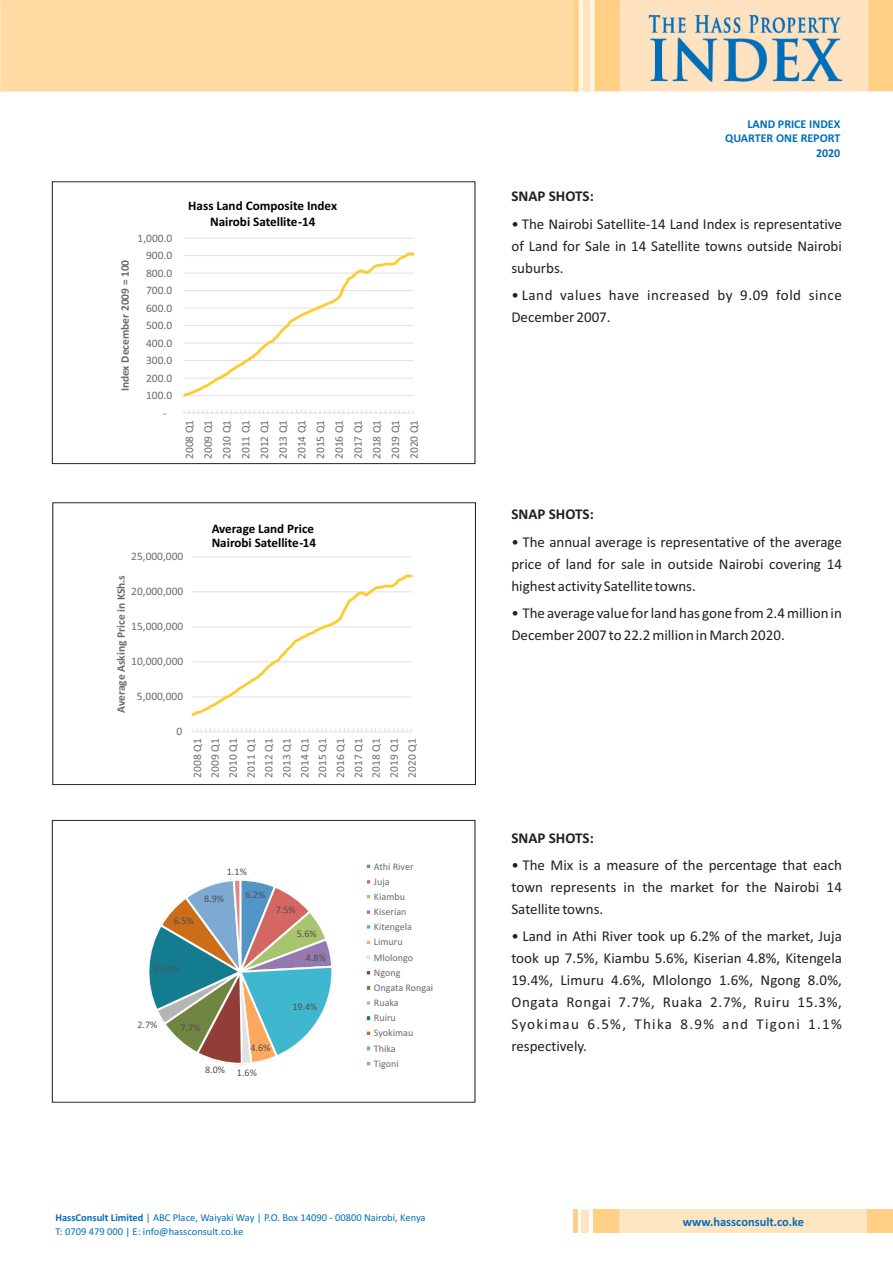
<style>
.page{position:relative;width:893px;height:1263px;background:#fff}
.page>*{position:absolute;margin:0;border:0;box-sizing:border-box;transform-origin:0 0}
.t1{font:15px/21.9px "Calibri";color:#231f20;text-align:justify}
.t2{font:15px/21.9px "Calibri";letter-spacing:.035em;color:#231f20}
.t3{font:700 15px "Calibri";color:#231f20}
.t4{font:700 13.2px/15.8px "Calibri";color:#000;text-align:center}
.t5{font:700 13.05px/14.4px "Calibri";color:#000}
.t6{font:700 12.75px "Calibri";color:#006fba}
.t7{font:700 12px/14.7px "Calibri";color:#006fba;text-align:right}
.t8{font:11.4px/18.8px "Calibri";color:#6b6b6b;text-align:justify}
.t9{font:700 11.4px "Calibri";color:#6b6b6b}
.t10{font:10.5px/14.1px "Calibri";color:#006fba}
.t11{font:10.05px/15.1px "Calibri";color:#6b6b6b}
.t12{font:10.05px "Calibri";color:#515151}
.s1{font-weight:700}
</style>
<div class="page">
<div style="left:593px;top:1210px;width:263px;height:23px;background:#ffcf85"></div>
<div style="left:619px;top:1210px;width:249px;height:23px;background:#ffe4c1"></div>
<div style="left:868px;top:1210px;width:25px;height:23px;background:#ffcf85"></div>
<div style="left:582px;top:1210px;width:7px;height:23px;background:#ffe4c1"></div>
<hr style="left:573px;top:1210px;width:4px;height:23px;background:#ffcf85">
<img style="left:0;top:0;width:893px;height:91px">
<div style="left:52px;top:181px;width:423px;height:283px;border:1px solid #231f20"></div>
<div style="left:52px;top:502px;width:424px;height:283px;border:1px solid #231f20"></div>
<div style="left:52px;top:820px;width:423px;height:282px;border:1px solid #231f20"></div>
<svg style="left:144px;top:879px;width:190px;height:224px"></svg>
<div style="left:365px;top:863px;width:7px;height:7px;border:2px solid #fff"></div>
<div style="left:365px;top:878px;width:7px;height:7px;border:2px solid #fff"></div>
<div style="left:365px;top:893px;width:7px;height:7px;border:2px solid #fff"></div>
<div style="left:365px;top:908px;width:7px;height:8px;border:2px solid #fff"></div>
<div style="left:365px;top:923px;width:7px;height:8px;border:2px solid #fff"></div>
<div style="left:365px;top:939px;width:7px;height:7px;border:2px solid #fff"></div>
<div style="left:365px;top:953px;width:7px;height:8px;border:2px solid #fff"></div>
<div style="left:365px;top:969px;width:7px;height:7px;border:2px solid #fff"></div>
<div style="left:365px;top:984px;width:7px;height:8px;border:2px solid #fff"></div>
<div style="left:365px;top:999px;width:7px;height:8px;border:2px solid #fff"></div>
<div style="left:365px;top:1014px;width:7px;height:8px;border:2px solid #fff"></div>
<div style="left:365px;top:1029px;width:7px;height:8px;border:2px solid #fff"></div>
<div style="left:365px;top:1044px;width:7px;height:8px;border:2px solid #fff"></div>
<div style="left:365px;top:1060px;width:7px;height:7px;border:2px solid #fff"></div>
<hr style="left:184px;top:238px;width:230px;height:1px;background:#e0e0e0">
<hr style="left:184px;top:413px;width:230px;height:1px;background:#e0e0e0">
<svg style="left:184px;top:410px;width:230px;height:3px"></svg>
<svg style="left:183px;top:252px;width:232px;height:145px"></svg>
<hr style="left:192px;top:556px;width:219px;height:1px;background:#e0e0e0">
<svg style="left:192px;top:728px;width:220px;height:4px"></svg>
<svg style="left:191px;top:574px;width:222px;height:142px"></svg>
<p class="t9" style="left:120px;top:391px;width:133px;rotate:-90deg">Index December 2009 = 100</p>
<p class="t8" style="left:138px;top:229px;width:36px">1,000.0</p>
<p class="t8" style="left:146px;top:247px;width:28px">900.0</p>
<p class="t8" style="left:146px;top:264px;width:28px">800.0</p>
<p class="t8" style="left:146px;top:282px;width:28px">700.0</p>
<p class="t8" style="left:146px;top:299px;width:28px">600.0</p>
<p class="t8" style="left:146px;top:317px;width:28px">500.0</p>
<p class="t8" style="left:146px;top:334px;width:28px">400.0</p>
<p class="t8" style="left:146px;top:352px;width:28px">300.0</p>
<p class="t8" style="left:146px;top:369px;width:28px">200.0</p>
<p class="t8" style="left:146px;top:387px;width:28px">100.0</p>
<p class="t8" style="left:163px;top:404px;width:5px">-</p>
<p class="t4" style="left:188px;top:199px;width:150px">Hass Land Composite Index<br>Nairobi Satellite-14</p>
<p class="t8" style="left:181px;top:459px;width:41px;rotate:-90deg">2008 Q1<br>2009 Q1<br>2010 Q1<br>2011 Q1<br>2012 Q1<br>2013 Q1<br>2014 Q1<br>2015 Q1<br>2016 Q1<br>2017 Q1<br>2018 Q1<br>2019 Q1<br>2020 Q1</p>
<p class="t5" style="left:212px;top:522px;width:106px">Average Land Price<br>Nairobi Satellite-14</p>
<p class="t8" style="left:131px;top:548px;width:54px">25,000,000</p>
<p class="t9" style="left:116px;top:713px;width:139px;rotate:-90deg">Average Asking Price in KSh.s</p>
<p class="t8" style="left:131px;top:583px;width:54px">20,000,000</p>
<p class="t8" style="left:131px;top:618px;width:54px">15,000,000</p>
<p class="t8" style="left:131px;top:653px;width:54px">10,000,000</p>
<p class="t8" style="left:137px;top:688px;width:48px">5,000,000</p>
<p class="t8" style="left:177px;top:723px;width:7px">0</p>
<p class="t8" style="left:189px;top:778px;width:41px;line-height:17.9px;rotate:-90deg">2008 Q1<br>2009 Q1<br>2010 Q1<br>2011 Q1<br>2012 Q1<br>2013 Q1<br>2014 Q1<br>2015 Q1<br>2016 Q1<br>2017 Q1<br>2018 Q1<br>2019 Q1<br>2020 Q1</p>
<p class="t12" style="left:227px;top:867px;width:22px">1.1%</p>
<p class="t11" style="left:374px;top:859px;width:61px">Athi River<br>Juja<br>Kiambu<br>Kiserian<br>Kitengela<br>Limuru<br>Mlolongo<br>Ngong<br>Ongata Rongai<br>Ruaka<br>Ruiru<br>Syokimau<br>Thika<br>Tigoni</p>
<p class="t12" style="left:245px;top:890px;width:22px">6.2%</p>
<p class="t12" style="left:204px;top:894px;width:22px">8.9%</p>
<p class="t12" style="left:276px;top:905px;width:22px">7.5%</p>
<p class="t12" style="left:174px;top:917px;width:22px">6.5%</p>
<p class="t12" style="left:297px;top:929px;width:22px">5.6%</p>
<p class="t12" style="left:306px;top:953px;width:22px">4.8%</p>
<p class="t12" style="left:154px;top:964px;width:27px">15.3%</p>
<p class="t12" style="left:292px;top:1003px;width:27px">19.4%</p>
<p class="t12" style="left:137px;top:1020px;width:22px">2.7%</p>
<p class="t12" style="left:180px;top:1023px;width:22px">7.7%</p>
<p class="t12" style="left:250px;top:1044px;width:22px">4.6%</p>
<p class="t12" style="left:205px;top:1067px;width:53px">8.0% 1.6%</p>
<p class="t7" style="left:725px;top:117px;width:117px">LAND PRICE INDEX<br>QUARTER ONE REPORT<br>2020</p>
<p class="t3" style="left:511px;top:190px;width:84px">SNAP SHOTS:</p>
<p class="t1" style="left:511px;top:214px;width:332px">• The Nairobi Satellite-14 Land Index is representative of Land for Sale in 14 Satellite towns outside Nairobi suburbs.</p>
<p class="t2" style="left:511px;top:286px;width:332px">• Land values have increased by 9.09 fold since<br>December 2007.</p>
<p class="t3" style="left:511px;top:508px;width:84px">SNAP SHOTS:</p>
<p class="t1" style="left:511px;top:532px;width:332px">• The annual average is representative of the average price of land for sale in outside Nairobi covering 14 highest activity Satellite towns.</p>
<p class="t1" style="left:511px;top:603px;width:332px">• The average value for land has gone from 2.4 million in<br>December 2007 to 22.2 million in March 2020.</p>
<p class="t3" style="left:511px;top:831px;width:84px">SNAP SHOTS:</p>
<p class="t1" style="left:511px;top:855px;width:332px">• The Mix is a measure of the percentage that each town represents in the market for the Nairobi 14<br>Satellite towns.</p>
<p class="t1" style="left:511px;top:927px;width:332px">• Land in Athi River took up 6.2% of the market, Juja took up 7.5%, Kiambu 5.6%, Kiserian 4.8%, Kitengela 19.4%, Limuru 4.6%, Mlolongo 1.6%, Ngong 8.0%, Ongata Rongai 7.7%, Ruaka 2.7%, Ruiru 15.3%, Syokimau 6.5%, Thika 8.9% and Tigoni 1.1% respectively.</p>
<p class="t10" style="left:55px;top:1211px;width:372px"><span class="s1">HassConsult Limited</span> | ABC Place, Waiyaki Way | P.O. Box 14090 - 00800 Nairobi, Kenya<br>T: 0709 479 000 | E: info@hassconsult.co.ke</p>
<p class="t6" style="left:683px;top:1216px;width:123px">www.hassconsult.co.ke</p>
</div>
